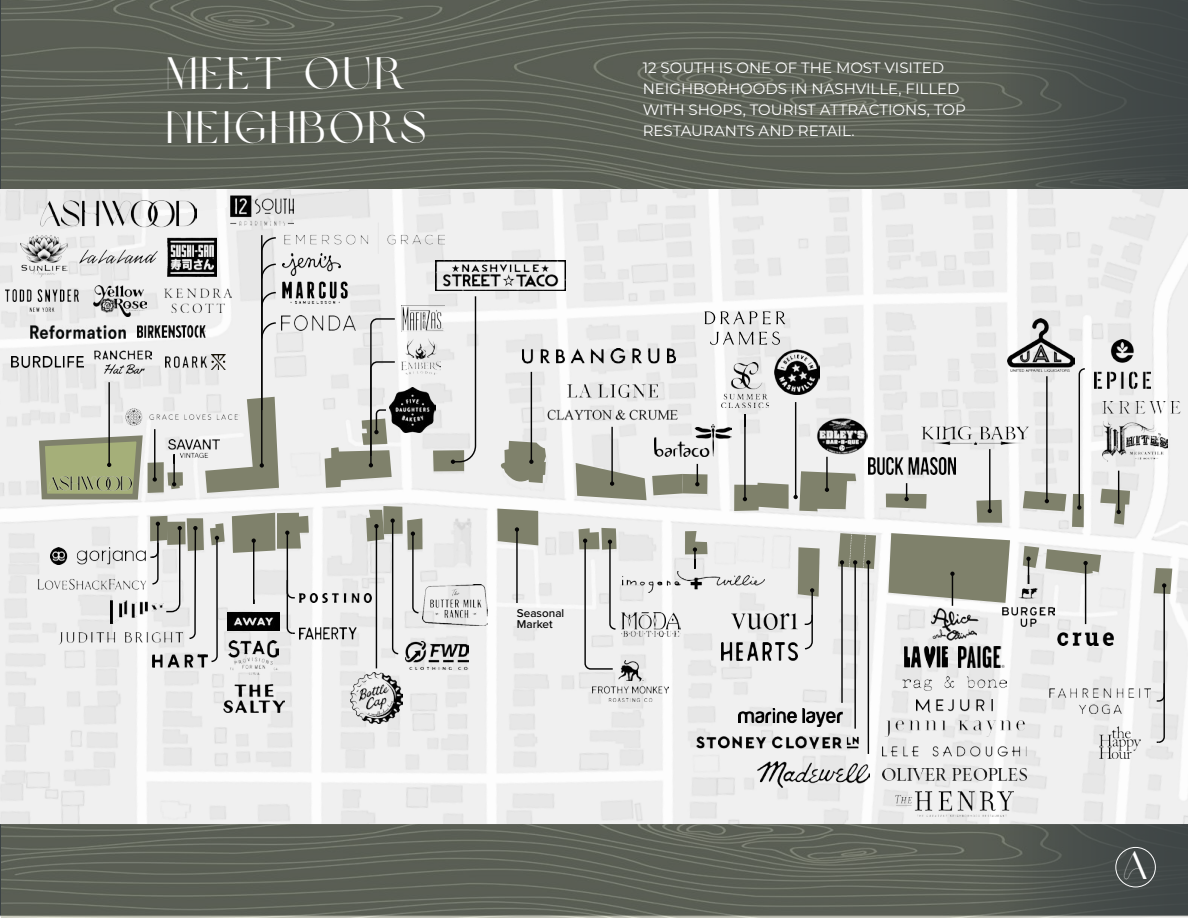
<style>
.page{position:relative;width:1188px;height:918px;background:#fff}
.page>*{position:absolute;margin:0;border:0;box-sizing:border-box;transform-origin:0 0}
.t1{font:45px/54px "Brown Sugar";letter-spacing:.1em;color:#fff}
.t2{font:39.6px "Brown Sugar";color:#fff}
.t3{font:15px/21px "Montserrat";color:#fff}
.t4{font:500 11.7px/11.7px "Proxima Nova";color:#000}
</style>
<div class="page">
<img style="left:0;top:0;width:1188px;height:728px">
<img style="left:1px;top:728px;width:1187px;height:190px">
<img style="left:250px;top:189px;width:844px;height:635px">
<img style="left:0;top:189px;width:250px;height:635px">
<img style="left:34px;top:576px;width:115px;height:18px">
<img style="left:126px;top:409px;width:79px;height:17px">
<img style="left:183px;top:439px;width:22px;height:18px">
<img style="left:110px;top:601px;width:39px;height:22px">
<img style="left:59px;top:632px;width:124px;height:12px">
<img style="left:300px;top:627px;width:57px;height:13px">
<img style="left:351px;top:672px;width:51px;height:52px">
<img style="left:406px;top:642px;width:62px;height:28px">
<img style="left:422px;top:584px;width:66px;height:41px">
<img style="left:402px;top:305px;width:31px;height:27px">
<img style="left:402px;top:338px;width:31px;height:37px">
<img style="left:396px;top:387px;width:37px;height:46px">
<img style="left:523px;top:348px;width:152px;height:16px">
<img style="left:592px;top:661px;width:77px;height:40px">
<img style="left:621px;top:612px;width:60px;height:24px">
<img style="left:654px;top:424px;width:78px;height:33px">
<img style="left:622px;top:571px;width:142px;height:21px">
<img style="left:721px;top:362px;width:48px;height:46px">
<img style="left:721px;top:642px;width:77px;height:19px">
<img style="left:774px;top:350px;width:45px;height:44px">
<svg style="left:705px;top:311px;width:10px;height:13px"></svg>
<svg style="left:710px;top:332px;width:70px;height:13px"></svg>
<svg style="left:721px;top:311px;width:36px;height:13px"></svg>
<svg style="left:763px;top:311px;width:22px;height:13px"></svg>
<img style="left:816px;top:418px;width:52px;height:36px">
<img style="left:738px;top:709px;width:104px;height:17px">
<img style="left:697px;top:737px;width:161px;height:12px">
<img style="left:758px;top:761px;width:112px;height:27px">
<img style="left:868px;top:458px;width:87px;height:17px">
<img style="left:921px;top:427px;width:108px;height:18px">
<img style="left:1094px;top:340px;width:56px;height:48px">
<img style="left:1003px;top:589px;width:51px;height:37px">
<img style="left:1100px;top:726px;width:40px;height:32px">
<img style="left:1103px;top:402px;width:78px;height:11px">
<img style="left:1103px;top:422px;width:64px;height:40px">
<hr style="left:376px;top:526px;width:1px;height:142px;background:#050505">
<svg style="left:685px;top:531px;width:23px;height:38px"></svg>
<svg style="left:579px;top:528px;width:38px;height:142px"></svg>
<svg style="left:1072px;top:367px;width:14px;height:160px"></svg>
<svg style="left:210px;top:523px;width:15px;height:140px"></svg>
<svg style="left:366px;top:506px;width:56px;height:149px"></svg>
<svg style="left:497px;top:509px;width:41px;height:36px"></svg>
<hr style="left:516px;top:530px;width:2px;height:73px;background:#050505">
<hr style="left:841px;top:562px;width:2px;height:141px;background:#050505">
<svg style="left:1023px;top:546px;width:16px;height:38px"></svg>
<svg style="left:1045px;top:549px;width:56px;height:25px"></svg>
<hr style="left:1085px;top:563px;width:1px;height:61px;background:#050505">
<svg style="left:1100px;top:489px;width:30px;height:36px"></svg>
<hr style="left:1118px;top:471px;width:1px;height:41px;background:#050505">
<svg style="left:976px;top:500px;width:26px;height:23px"></svg>
<hr style="left:989px;top:449px;width:2px;height:62px;background:#050505">
<svg style="left:886px;top:483px;width:41px;height:26px"></svg>
<hr style="left:826px;top:457px;width:2px;height:33px;background:#050505">
<svg style="left:576px;top:463px;width:132px;height:37px"></svg>
<hr style="left:611px;top:427px;width:2px;height:57px;background:#050505">
<hr style="left:108px;top:382px;width:2px;height:83px;background:#050505">
<hr style="left:154px;top:429px;width:1px;height:50px;background:#050505">
<svg style="left:36px;top:432px;width:147px;height:70px"></svg>
<hr style="left:173px;top:454px;width:2px;height:30px;background:#050505">
<svg style="left:500px;top:441px;width:46px;height:44px"></svg>
<hr style="left:531px;top:372px;width:1px;height:90px;background:#050505">
<hr style="left:744px;top:414px;width:2px;height:85px;background:#050505">
<svg style="left:734px;top:471px;width:122px;height:40px"></svg>
<hr style="left:795px;top:402px;width:1px;height:95px;background:#050505">
<hr style="left:854px;top:562px;width:2px;height:167px;background:#050505">
<hr style="left:868px;top:562px;width:1px;height:192px;background:#050505">
<svg style="left:149px;top:516px;width:55px;height:124px"></svg>
<svg style="left:232px;top:513px;width:77px;height:122px"></svg>
<svg style="left:798px;top:547px;width:22px;height:103px"></svg>
<svg style="left:1154px;top:568px;width:18px;height:176px"></svg>
<svg style="left:838px;top:533px;width:38px;height:36px"></svg>
<img style="left:1049px;top:688px;width:101px;height:26px">
<img style="left:40px;top:200px;width:156px;height:27px">
<img style="left:49px;top:477px;width:82px;height:14px">
<img style="left:731px;top:614px;width:67px;height:15px">
<svg style="left:1023px;top:491px;width:43px;height:20px"></svg>
<hr style="left:1046px;top:376px;width:2px;height:125px;background:#050505">
<img style="left:1008px;top:319px;width:67px;height:52px">
<svg style="left:888px;top:533px;width:122px;height:70px;background:#90917f"></svg>
<hr style="left:952px;top:574px;width:1px;height:32px;background:#050505">
<img style="left:1058px;top:632px;width:56px;height:14px">
<img style="left:282px;top:253px;width:58px;height:22px">
<img style="left:285px;top:222px;width:160px;height:31px">
<svg style="left:260px;top:236px;width:17px;height:17px"></svg>
<svg style="left:205px;top:263px;width:74px;height:230px"></svg>
<img style="left:230px;top:195px;width:63px;height:30px">
<img style="left:50px;top:547px;width:96px;height:18px">
<img style="left:228px;top:612px;width:52px;height:19px">
<img style="left:229px;top:640px;width:50px;height:35px">
<img style="left:930px;top:601px;width:49px;height:50px">
<img style="left:917px;top:699px;width:75px;height:14px">
<img style="left:885px;top:721px;width:139px;height:16px">
<img style="left:895px;top:791px;width:119px;height:26px">
<img style="left:904px;top:647px;width:44px;height:20px">
<img style="left:959px;top:647px;width:46px;height:20px">
<img style="left:883px;top:768px;width:143px;height:12px">
<img style="left:882px;top:744px;width:145px;height:12px">
<img style="left:903px;top:677px;width:103px;height:14px">
<img style="left:300px;top:593px;width:71px;height:9px">
<img style="left:545px;top:404px;width:134px;height:20px">
<svg style="left:325px;top:318px;width:71px;height:170px"></svg>
<img style="left:282px;top:281px;width:65px;height:23px">
<img style="left:137px;top:326px;width:69px;height:12px">
<img style="left:31px;top:326px;width:95px;height:12px">
<img style="left:6px;top:290px;width:73px;height:22px">
<img style="left:165px;top:289px;width:66px;height:23px">
<img style="left:94px;top:285px;width:52px;height:31px">
<img style="left:152px;top:655px;width:55px;height:13px">
<img style="left:568px;top:385px;width:90px;height:13px">
<img style="left:436px;top:260px;width:129px;height:30px">
<img style="left:281px;top:316px;width:75px;height:14px">
<hr style="left:261px;top:235px;width:2px;height:43px;background:#050505">
<svg style="left:433px;top:295px;width:44px;height:176px"></svg>
<img style="left:223px;top:684px;width:61px;height:29px">
<img style="left:168px;top:237px;width:48px;height:39px">
<img style="left:21px;top:236px;width:47px;height:42px">
<img style="left:79px;top:250px;width:79px;height:14px">
<img style="left:11px;top:356px;width:73px;height:12px">
<img style="left:166px;top:354px;width:60px;height:16px">
<img style="left:95px;top:350px;width:57px;height:24px">
<div style="left:1115px;top:847px;width:41px;height:40px;border:1px solid #fff;border-radius:50%"></div>
<h1 class="t1" style="left:166px;top:47px;width:262px">MEET OUR<br>NEIGHBORS</h1>
<p class="t3" style="left:643px;top:56px;width:325px">12 SOUTH IS ONE OF THE MOST VISITED NEIGHBORHOODS IN NASHVILLE, FILLED WITH SHOPS, TOURIST ATTRACTIONS, TOP RESTAURANTS AND RETAIL.</p>
<p class="t4" style="left:517px;top:607px;width:49px">Seasonal<br>Market</p>
<h2 class="t2" style="left:1123px;top:842px;width:27px">A</h2>
</div>
